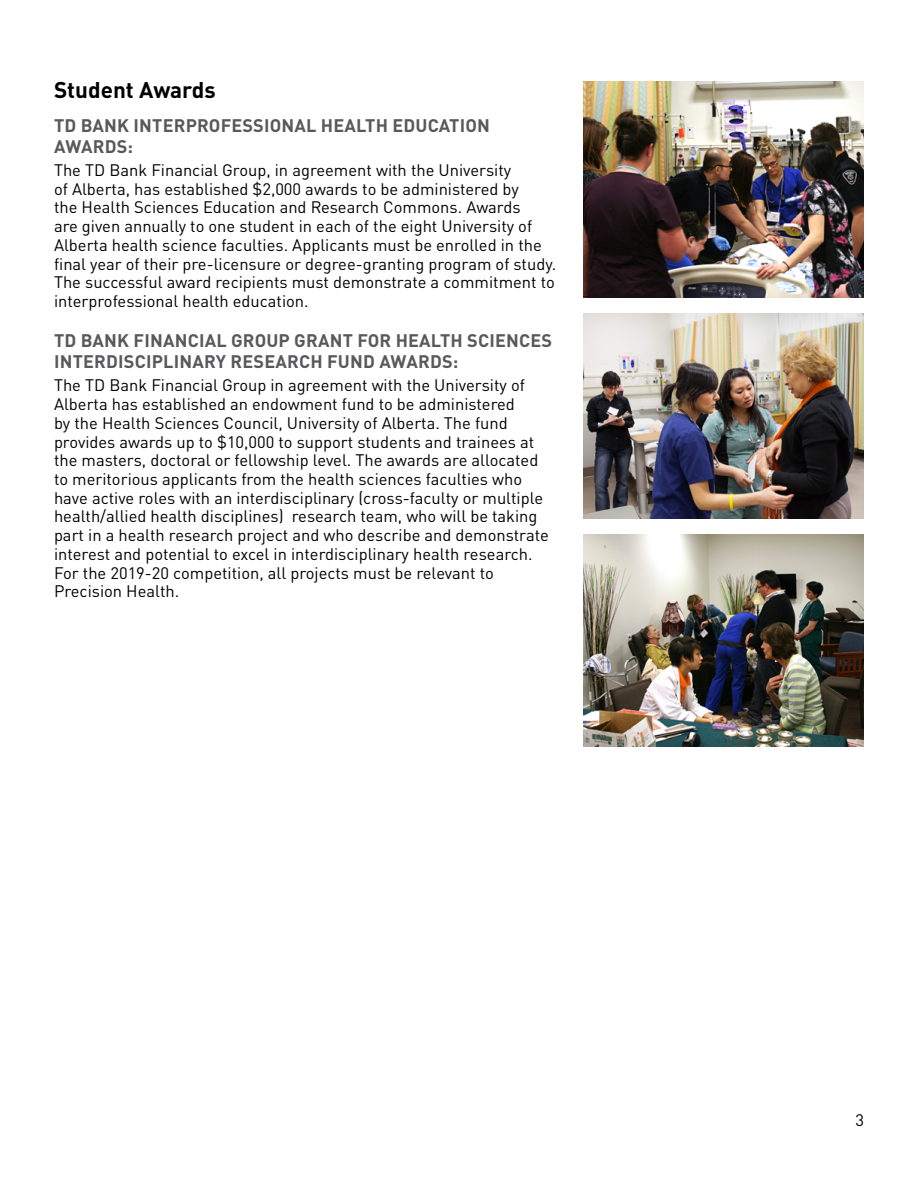
<style>
.page{position:relative;width:918px;height:1188px;background:#fff}
.page>*{position:absolute;margin:0;border:0;box-sizing:border-box;transform-origin:0 0}
.t1{font:700 22.5px "DIN Pro";color:#000}
.t2{font:700 18px/21px "DIN Pro";letter-spacing:.01em;color:#58595b}
.t3{font:16.5px/18.8px "DIN Pro";color:#000}
</style>
<div class="page">
<img style="left:583px;top:313px;width:281px;height:206px">
<img style="left:583px;top:81px;width:281px;height:216px">
<img style="left:583px;top:535px;width:281px;height:211px">
<h1 class="t1" style="left:54px;top:71px;width:163px">Student Awards</h1>
<p class="t2" style="left:54px;top:112px;width:437px">TD BANK INTERPROFESSIONAL HEALTH EDUCATION<br>AWARDS:</p>
<p class="t3" style="left:54px;top:159px;width:504px">The TD Bank Financial Group, in agreement with the University<br>of Alberta, has established $2,000 awards to be administered by<br>the Health Sciences Education and Research Commons. Awards<br>are given annually to one student in each of the eight University of Alberta health science faculties. Applicants must be enrolled in the final year of their pre-licensure or degree-granting program of study.<br>The successful award recipients must demonstrate a commitment to interprofessional health education.</p>
<p class="t2" style="left:54px;top:328px;width:500px">TD BANK FINANCIAL GROUP GRANT FOR HEALTH SCIENCES<br>INTERDISCIPLINARY RESEARCH FUND AWARDS:</p>
<p class="t3" style="left:54px;top:374px;width:496px">The TD Bank Financial Group in agreement with the University of Alberta has established an endowment fund to be administered<br>by the Health Sciences Council, University of Alberta. The fund provides awards up to $10,000 to support students and trainees at the masters, doctoral or fellowship level. The awards are allocated to meritorious applicants from the health sciences faculties who have active roles with an interdisciplinary (cross-faculty or multiple health/allied health disciplines) research team, who will be taking part in a health research project and who describe and demonstrate interest and potential to excel in interdisciplinary health research.<br>For the 2019-20 competition, all projects must be relevant to Precision Health.</p>
<p class="t3" style="left:855px;top:1109px;width:10px">3</p>
</div>
